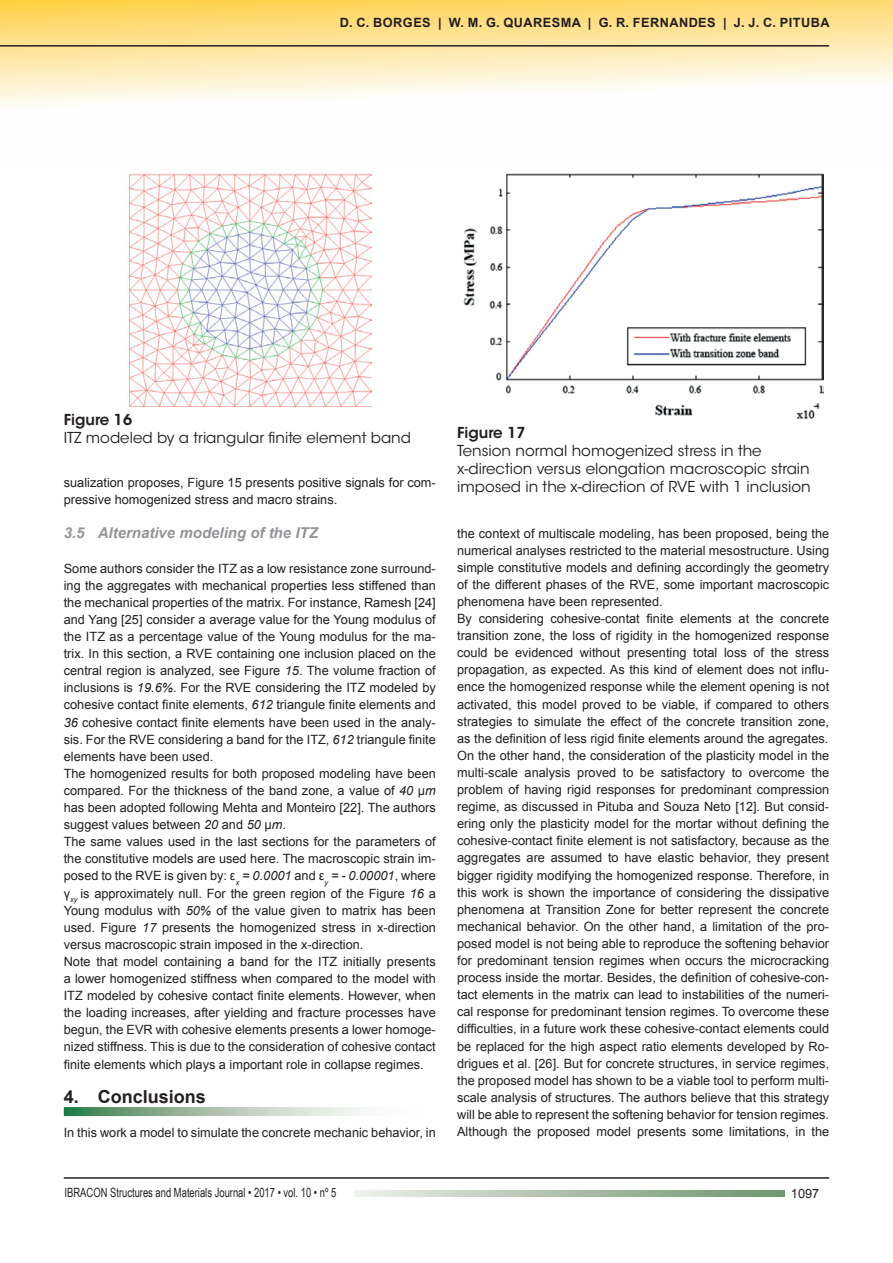
<style>
.page{position:relative;width:893px;height:1263px;background:#fff}
.page>*{position:absolute;margin:0;border:0;box-sizing:border-box;transform-origin:0 0}
.t1{font:700 18px "Arial";color:#231f20}
.t2{font:15px/18px "ITC Avant Garde Std";color:#231f20}
.t3{font:italic 700 15px "Arial";color:#939598}
.t4{font:600 15px "ITC Avant Garde Std";color:#231f20}
.t5{font:12.75px/17.1px "Arial";color:#231f20}
.t6{font:12.75px "Arial Narrow";color:#231f20;scale:.9 1}
.t7{font:700 12.75px "Arial";letter-spacing:.035em;color:#231f20}
.s1{font-style:italic}
</style>
<div class="page">
<svg style="left:0;top:0;width:893px;height:105px"></svg>
<hr style="left:64px;top:1177px;width:765px;height:2px;background:#231f20">
<hr style="left:0;top:45px;width:829px;height:2px;background:#231f20">
<svg style="left:354px;top:1190px;width:431px;height:6px;background:#acc0aa"></svg>
<svg style="left:64px;top:1107px;width:299px;height:9px;background:#a2bfa7"></svg>
<img style="left:128px;top:174px;width:244px;height:232px">
<img style="left:463px;top:173px;width:361px;height:247px">
<p class="t7" style="left:340px;top:14px;width:491px">D. C. BORGES | W. M. G. QUARESMA | G. R. FERNANDES | J. J. C. PITUBA</p>
<p class="t4" style="left:64px;top:410px;width:70px">Figure 16</p>
<p class="t2" style="left:64px;top:429px;width:349px">ITZ modeled by a triangular finite element band</p>
<p class="t4" style="left:457px;top:423px;width:70px">Figure 17</p>
<p class="t2" style="left:457px;top:442px;width:355px">Tension normal homogenized stress in the x-direction versus elongation macroscopic strain imposed in the x-direction of RVE with 1 inclusion</p>
<p class="t5" style="left:64px;top:474px;width:374px">sualization proposes, Figure 15 presents positive signals for com&shy;pressive homogenized stress and macro strains.</p>
<p class="t3" style="left:64px;top:523px;width:256px">3.5 Alternative modeling of the ITZ</p>
<p class="t5" style="left:64px;top:560px;width:374px">Some authors consider the ITZ as a low resistance zone surround&shy;ing the aggregates with mechanical properties less stiffened than the mechanical properties of the matrix. For instance, Ramesh [24] and Yang [25] consider a average value for the Young modulus of the ITZ as a percentage value of the Young modulus for the ma&shy;trix. In this section, a RVE containing one inclusion placed on the central region is analyzed, see Figure <span class="s1">15</span>. The volume fraction of inclusions is <span class="s1">19.6%</span>. For the RVE considering the ITZ modeled by cohesive contact finite elements, <span class="s1">612</span> triangule finite elements and <span class="s1">36</span> cohesive contact finite elements have been used in the analy&shy;sis. For the RVE considering a band for the ITZ, <span class="s1">612</span> triangule finite elements have been used.<br>The homogenized results for both proposed modeling have been compared. For the thickness of the band zone, a value of <span class="s1">40</span> μ<span class="s1">m </span>has been adopted following Mehta and Monteiro [22]. The authors suggest values between <span class="s1">20</span> and <span class="s1">50</span> μ<span class="s1">m</span>.<br>The same values used in the last sections for the parameters of the constitutive models are used here. The macroscopic strain im&shy;posed to the RVE is given by: ε<sub>x</sub> <span class="s1">= 0.0001</span> and ε<sub>y</sub> <span class="s1">= - 0.00001</span>, where γ<sub>xy</sub> is approximately null. For the green region of the Figure <span class="s1">16</span> a Young modulus with <span class="s1">50%</span> of the value given to matrix has been used. Figure <span class="s1">17</span> presents the homogenized stress in x-direction versus macroscopic strain imposed in the x-direction.<br>Note that model containing a band for the ITZ initially presents a lower homogenized stiffness when compared to the model with ITZ modeled by cohesive contact finite elements. However, when the loading increases, after yielding and fracture processes have begun, the EVR with cohesive elements presents a lower homoge&shy;nized stiffness. This is due to the consideration of cohesive contact finite elements which plays a important role in collapse regimes.</p>
<h1 class="t1" style="left:64px;top:1084px;width:144px">4. Conclusions</h1>
<p class="t5" style="left:64px;top:1124px;width:374px">In this work a model to simulate the concrete mechanic behavior, in</p>
<p class="t5" style="left:457px;top:525px;width:374px">the context of multiscale modeling, has been proposed, being the numerical analyses restricted to the material mesostructure. Using simple constitutive models and defining accordingly the geometry of the different phases of the RVE, some important macroscopic phenomena have been represented.<br>By considering cohesive-contat finite elements at the concrete transition zone, the loss of rigidity in the homogenized response could be evidenced without presenting total loss of the stress propagation, as expected. As this kind of element does not influ&shy;ence the homogenized response while the element opening is not activated, this model proved to be viable, if compared to others strategies to simulate the effect of the concrete transition zone, as the definition of less rigid finite elements around the agregates.<br>On the other hand, the consideration of the plasticity model in the multi-scale analysis proved to be satisfactory to overcome the problem of having rigid responses for predominant compression regime, as discussed in Pituba and Souza Neto [12]. But consid&shy;ering only the plasticity model for the mortar without defining the cohesive-contact finite element is not satisfactory, because as the aggregates are assumed to have elastic behavior, they present bigger rigidity modifying the homogenized response. Therefore, in this work is shown the importance of considering the dissipative phenomena at Transition Zone for better represent the concrete mechanical behavior. On the other hand, a limitation of the pro&shy;posed model is not being able to reproduce the softening behavior for predominant tension regimes when occurs the microcracking process inside the mortar. Besides, the definition of cohesive-con&shy;tact elements in the matrix can lead to instabilities of the numeri&shy;cal response for predominant tension regimes. To overcome these difficulties, in a future work these cohesive-contact elements could be replaced for the high aspect ratio elements developed by Ro&shy;drigues et al. [26]. But for concrete structures, in service regimes, the proposed model has shown to be a viable tool to perform multi&shy;scale analysis of structures. The authors believe that this strategy will be able to represent the softening behavior for tension regimes.<br>Although the proposed model presents some limitations, in the</p>
<p class="t6" style="left:65px;top:1183px;width:303px">IBRACON Structures and Materials Journal • 2017 • vol. 10 • nº 5</p>
<p class="t5" style="left:791px;top:1185px;width:30px">1097</p>
</div>
